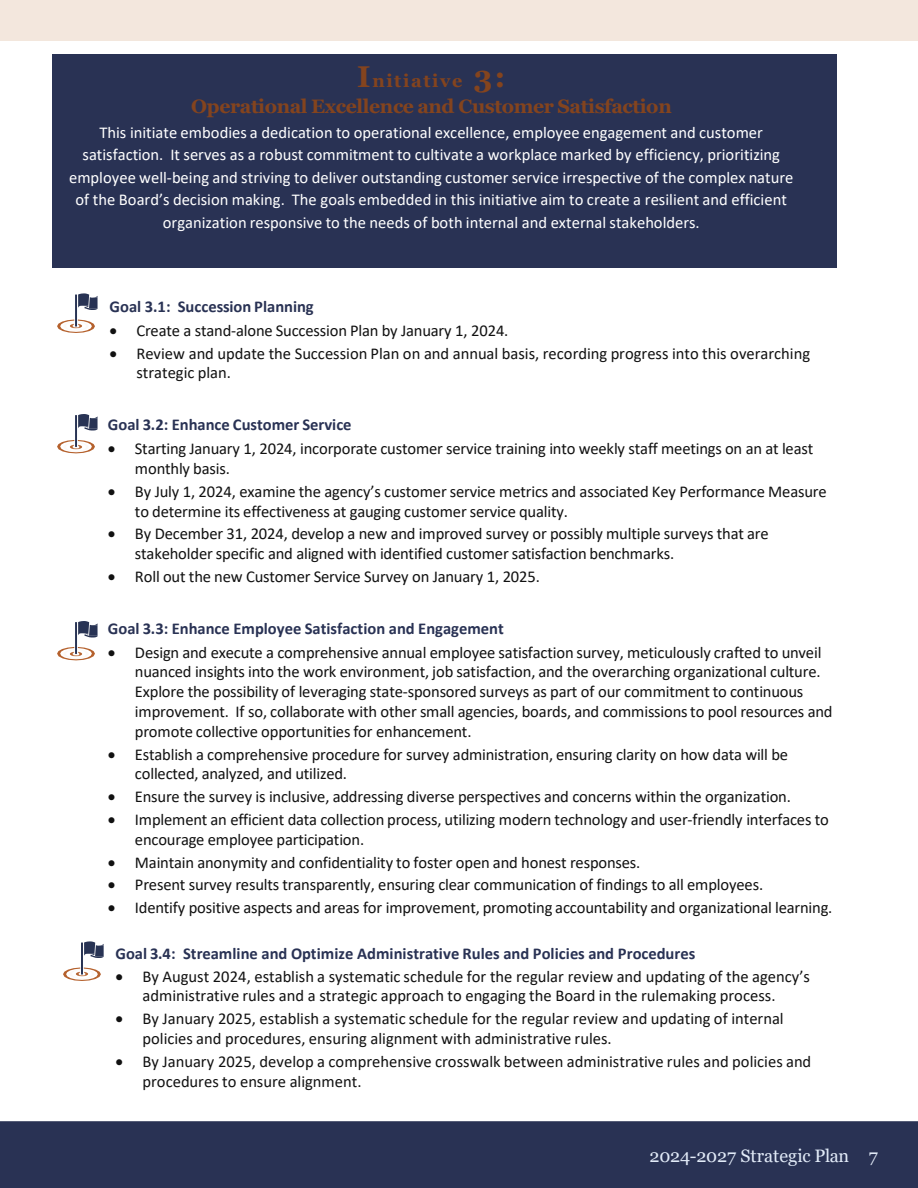
<style>
.page{position:relative;width:918px;height:1188px;background:#fff}
.page>*{position:absolute;margin:0;border:0;box-sizing:border-box;transform-origin:0 0}
.t1{font:700 19.5px "Georgia";letter-spacing:-.02em;color:#84441e}
.t2{font:18px "Georgia";letter-spacing:-.01em;color:#e1eaf7}
.t3{font:700 18px "Georgia";letter-spacing:.09em;color:#84441e}
.t4{font:16.5px/19.8px "Calibri";letter-spacing:-.01em;color:#111}
.t5{font:16.5px/22.5px "Calibri";color:#fff;text-align:center}
.t6{font:700 16.5px "Calibri";letter-spacing:-.005em;color:#293254}
.s1{font-size:30px}
</style>
<div class="page">
<div style="left:0;top:1121px;width:918px;height:67px;background:#293254"></div>
<div style="left:53px;top:54px;width:784px;height:213px;background:#293254"></div>
<div style="left:1px;top:0;width:917px;height:40px;background:#f3e7dd"></div>
<svg style="left:57px;top:293px;width:41px;height:40px"></svg>
<svg style="left:57px;top:414px;width:41px;height:39px"></svg>
<svg style="left:57px;top:621px;width:41px;height:39px"></svg>
<svg style="left:63px;top:941px;width:41px;height:40px"></svg>
<p class="t3" style="left:357px;top:69px;width:150px"><span class="s1">I</span>nitiative <span class="s1">3:</span></p>
<p class="t1" style="left:191px;top:94px;width:482px">Operational Excellence and Customer Satisfaction</p>
<p class="t5" style="left:69px;top:120px;width:726px">This initiate embodies a dedication to operational excellence, employee engagement and customer satisfaction. It serves as a robust commitment to cultivate a workplace marked by efficiency, prioritizing employee well-being and striving to deliver outstanding customer service irrespective of the complex nature of the Board’s decision making. The goals embedded in this initiative aim to create a resilient and efficient organization responsive to the needs of both internal and external stakeholders.</p>
<p class="t6" style="left:110px;top:295px;width:206px">Goal 3.1: Succession Planning</p>
<p class="t4" style="left:110px;top:320px;width:400px">• Create a stand-alone Succession Plan by January 1, 2024.</p>
<p class="t4" style="left:136px;top:343px;width:675px;text-indent:-27px">• Review and update the Succession Plan on and annual basis, recording progress into this overarching strategic plan.</p>
<p class="t6" style="left:108px;top:413px;width:245px">Goal 3.2: Enhance Customer Service</p>
<p class="t4" style="left:135px;top:438px;width:680px;text-indent:-27px">• Starting January 1, 2024, incorporate customer service training into weekly staff meetings on an at least monthly basis.</p>
<p class="t4" style="left:135px;top:481px;width:693px;text-indent:-27px">• By July 1, 2024, examine the agency’s customer service metrics and associated Key Performance Measure to determine its effectiveness at gauging customer service quality.</p>
<p class="t4" style="left:135px;top:524px;width:635px;text-indent:-27px">• By December 31, 2024, develop a new and improved survey or possibly multiple surveys that are stakeholder specific and aligned with identified customer satisfaction benchmarks.</p>
<p class="t4" style="left:108px;top:566px;width:434px">• Roll out the new Customer Service Survey on January 1, 2025.</p>
<p class="t6" style="left:108px;top:616px;width:397px">Goal 3.3: Enhance Employee Satisfaction and Engagement</p>
<p class="t4" style="left:135px;top:642px;width:699px;text-indent:-27px">• Design and execute a comprehensive annual employee satisfaction survey, meticulously crafted to unveil nuanced insights into the work environment, job satisfaction, and the overarching organizational culture.<br>Explore the possibility of leveraging state-sponsored surveys as part of our commitment to continuous improvement. If so, collaborate with other small agencies, boards, and commissions to pool resources and promote collective opportunities for enhancement.</p>
<p class="t4" style="left:135px;top:744px;width:655px;text-indent:-27px">• Establish a comprehensive procedure for survey administration, ensuring clarity on how data will be collected, analyzed, and utilized.</p>
<p class="t4" style="left:108px;top:786px;width:685px">• Ensure the survey is inclusive, addressing diverse perspectives and concerns within the organization.</p>
<p class="t4" style="left:135px;top:809px;width:695px;text-indent:-27px">• Implement an efficient data collection process, utilizing modern technology and user-friendly interfaces to encourage employee participation.</p>
<p class="t4" style="left:108px;top:852px;width:534px">• Maintain anonymity and confidentiality to foster open and honest responses.</p>
<p class="t4" style="left:108px;top:875px;width:657px">• Present survey results transparently, ensuring clear communication of findings to all employees.</p>
<p class="t4" style="left:108px;top:897px;width:726px">• Identify positive aspects and areas for improvement, promoting accountability and organizational learning.</p>
<p class="t6" style="left:115px;top:942px;width:581px">Goal 3.4: Streamline and Optimize Administrative Rules and Policies and Procedures</p>
<p class="t4" style="left:116px;top:966px;width:696px;text-align:center">• By August 2024, establish a systematic schedule for the regular review and updating of the agency’s administrative rules and a strategic approach to engaging the Board in the rulemaking process.</p>
<p class="t4" style="left:143px;top:1008px;width:643px;text-indent:-27px">• By January 2025, establish a systematic schedule for the regular review and updating of internal policies and procedures, ensuring alignment with administrative rules.</p>
<p class="t4" style="left:143px;top:1051px;width:670px;text-indent:-27px">• By January 2025, develop a comprehensive crosswalk between administrative rules and policies and procedures to ensure alignment.</p>
<p class="t2" style="left:649px;top:1145px;width:230px">2024-2027 Strategic Plan 7</p>
</div>
